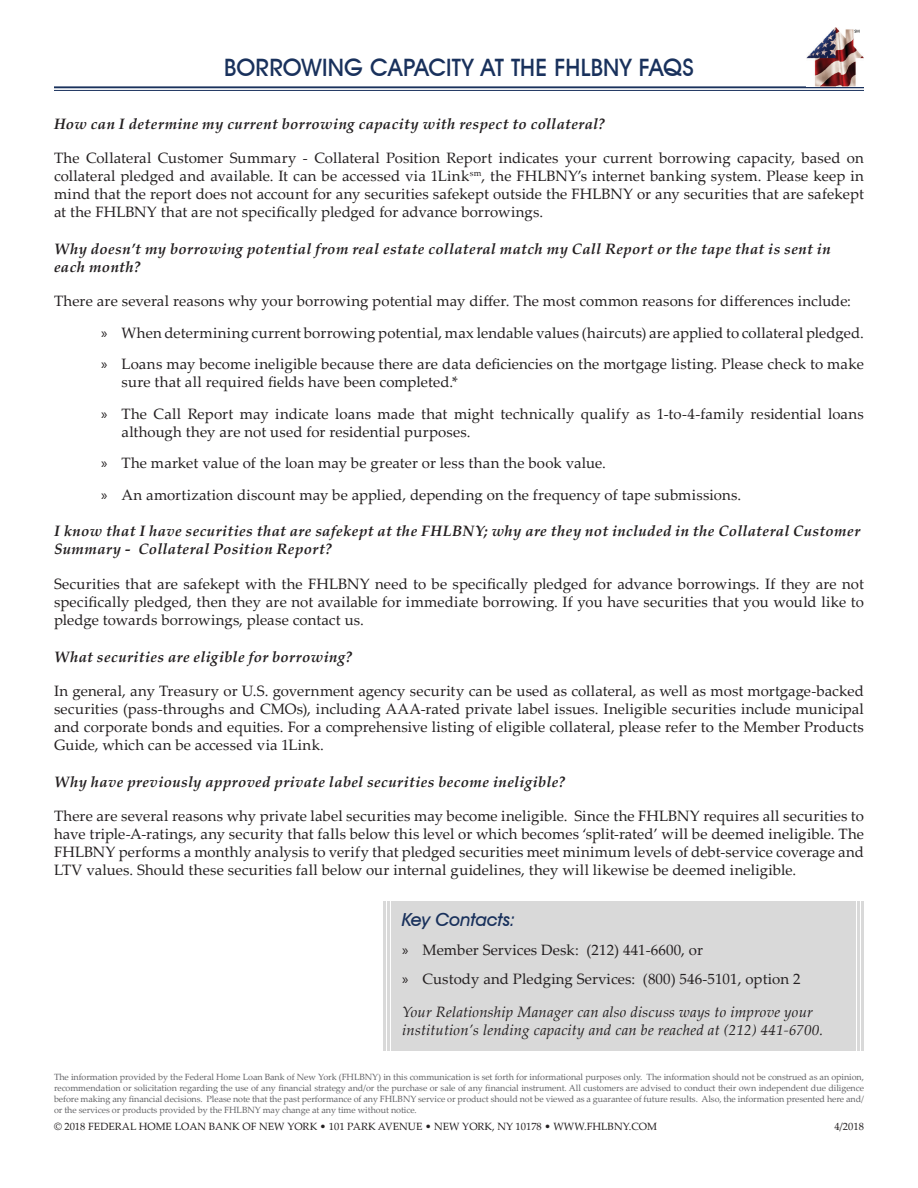
<style>
.page{position:relative;width:918px;height:1188px;background:#fff}
.page>*{position:absolute;margin:0;border:0;box-sizing:border-box;transform-origin:0 0}
.Sell_Sheet_Header_Fo{font:500 24px "Avant Garde IT Cby BT";color:#19315c}
.Basic_Page_Text{font:italic 500 18px "Avant Garde IT Cby BT";letter-spacing:-.005em;color:#19315c}
.t1{font:15px/18px "Palatino Linotype";letter-spacing:.005em;color:#231f20;text-align:justify}
.Question{font:italic 700 15px/18px "Palatino Linotype";letter-spacing:.025em;color:#231f20}
.t2{font:italic 15px/18px "Palatino Linotype";letter-spacing:.01em;color:#231f20}
.t3{font:10.5px "Palatino Linotype";color:#231f20}
.t4{font:9px/10.8px "Palatino Linotype";letter-spacing:-.01em;color:#636366;text-align:justify}
.s1{font-family:"Myriad Pro"}
</style>
<div class="page">
<hr style="left:54px;top:90px;width:810px;height:1px;background:#19315c">
<hr style="left:54px;top:86px;width:810px;height:2px;background:#19315c">
<img style="left:806px;top:27px;width:58px;height:59px">
<svg style="left:854px;top:30px;width:5px;height:3px"></svg>
<div style="left:391px;top:902px;width:465px;height:149px;background:#d9d9d9"></div>
<hr style="left:858px;top:902px;width:2px;height:149px;background:#d9d9d9">
<hr style="left:862px;top:902px;width:2px;height:149px;background:#d9d9d9">
<hr style="left:383px;top:902px;width:2px;height:149px;background:#d9d9d9">
<hr style="left:387px;top:902px;width:3px;height:149px;background:#d9d9d9">
<p class="Sell_Sheet_Header_Fo" style="left:224px;top:53px;width:471px">BORROWING CAPACITY AT THE FHLBNY FAQS</p>
<p class="Question" style="left:54px;top:114px;width:552px">How can I determine my current borrowing capacity with respect to collateral?</p>
<p class="t1" style="left:54px;top:148px;width:811px">The Collateral Customer Summary - Collateral Position Report indicates your current borrowing capacity, based on collateral pledged and available. It can be accessed via 1Link<sup>sm</sup>, the FHLBNY’s internet banking system. Please keep in mind that the report does not account for any securities safekept outside the FHLBNY or any securities that are safekept at the FHLBNY that are not specifically pledged for advance borrowings.</p>
<p class="Question" style="left:54px;top:239px;width:778px">Why doesn’t my borrowing potential from real estate collateral match my Call Report or the tape that is sent in each month?</p>
<p class="t1" style="left:54px;top:291px;width:799px">There are several reasons why your borrowing potential may differ. The most common reasons for differences include:</p>
<p class="t1" style="left:101px;top:323px;width:764px"><span class="s1">»</span> When determining current borrowing potential, max lendable values (haircuts) are applied to collateral pledged.</p>
<p class="t1" style="left:122px;top:354px;width:744px;text-indent:-20px"><span class="s1">»</span> Loans may become ineligible because there are data deficiencies on the mortgage listing. Please check to make sure that all required fields have been completed.*</p>
<p class="t1" style="left:122px;top:404px;width:744px;text-indent:-20px"><span class="s1">»</span> The Call Report may indicate loans made that might technically qualify as 1-to-4-family residential loans although they are not used for residential purposes.</p>
<p class="t1" style="left:101px;top:453px;width:506px"><span class="s1">»</span> The market value of the loan may be greater or less than the book value.</p>
<p class="t1" style="left:101px;top:485px;width:641px"><span class="s1">»</span> An amortization discount may be applied, depending on the frequency of tape submissions.</p>
<p class="Question" style="left:54px;top:522px;width:808px">I know that I have securities that are safekept at the FHLBNY; why are they not included in the Collateral Customer<br>Summary - Collateral Position Report?</p>
<p class="t1" style="left:54px;top:574px;width:811px">Securities that are safekept with the FHLBNY need to be specifically pledged for advance borrowings. If they are not specifically pledged, then they are not available for immediate borrowing. If you have securities that you would like to pledge towards borrowings, please contact us.</p>
<p class="Question" style="left:54px;top:647px;width:300px">What securities are eligible for borrowing?</p>
<p class="t1" style="left:54px;top:681px;width:812px">In general, any Treasury or U.S. government agency security can be used as collateral, as well as most mortgage-backed securities (pass-throughs and CMOs), including AAA-rated private label issues. Ineligible securities include municipal and corporate bonds and equities. For a comprehensive listing of eligible collateral, please refer to the Member Products Guide, which can be accessed via 1Link.</p>
<p class="Question" style="left:54px;top:772px;width:513px">Why have previously approved private label securities become ineligible?</p>
<p class="t1" style="left:54px;top:806px;width:812px">There are several reasons why private label securities may become ineligible. Since the FHLBNY requires all securities to have triple-A-ratings, any security that falls below this level or which becomes ‘split-rated’ will be deemed ineligible. The FHLBNY performs a monthly analysis to verify that pledged securities meet minimum levels of debt-service coverage and LTV values. Should these securities fall below our internal guidelines, they will likewise be deemed ineligible.</p>
<p class="Basic_Page_Text" style="left:402px;top:909px;width:114px">Key Contacts:</p>
<p class="t1" style="left:402px;top:940px;width:302px"><span class="s1">»</span> Member Services Desk: (212) 441-6600, or</p>
<p class="t1" style="left:402px;top:969px;width:400px"><span class="s1">»</span> Custody and Pledging Services: (800) 546-5101, option 2</p>
<p class="t2" style="left:402px;top:1003px;width:423px">Your Relationship Manager can also discuss ways to improve your institution’s lending capacity and can be reached at (212) 441-6700.</p>
<p class="t4" style="left:54px;top:1071px;width:812px">The information provided by the Federal Home Loan Bank of New York (FHLBNY) in this communication is set forth for informational purposes only. The information should not be construed as an opinion, recommendation or solicitation regarding the use of any financial strategy and/or the purchase or sale of any financial instrument. All customers are advised to conduct their own independent due diligence before making any financial decisions. Please note that the past performance of any FHLBNY service or product should not be viewed as a guarantee of future results. Also, the information presented here and/ or the services or products provided by the FHLBNY may change at any time without notice.</p>
<p class="t3" style="left:54px;top:1119px;width:605px">© 2018 FEDERAL HOME LOAN BANK OF NEW YORK • 101 PARK AVENUE • NEW YORK, NY 10178 • WWW.FHLBNY.COM</p>
<p class="t3" style="left:834px;top:1119px;width:31px">4/2018</p>
</div>
